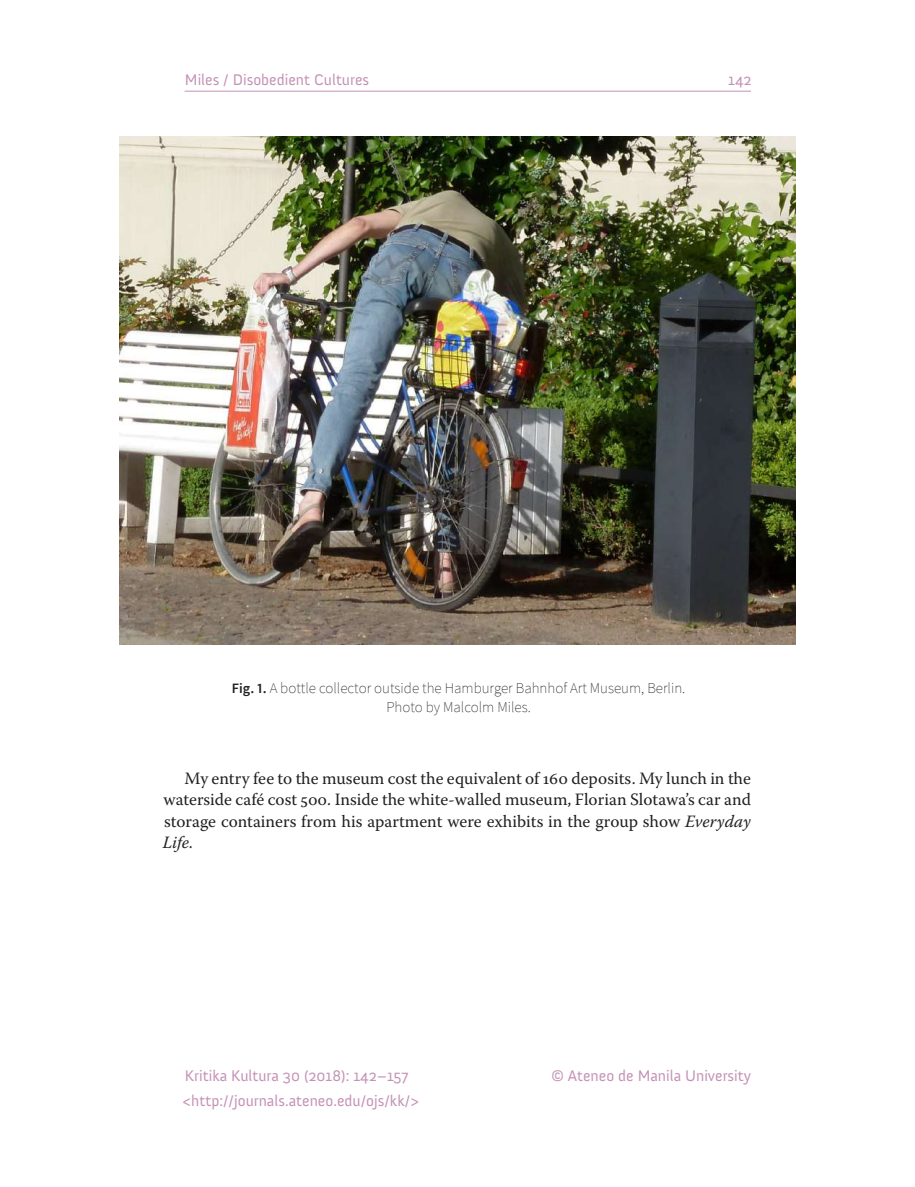
<style>
.page{position:relative;width:915px;height:1187px;background:#fff}
.page>*{position:absolute;margin:0;border:0;box-sizing:border-box;transform-origin:0 0}
.t1{font:17.25px/21.1px "Warnock Pro";color:#231f20;text-align:justify}
.t2{font:15.75px "Anivers";color:#c492b7}
.t3{font:200 15px/19.5px "Source Sans Pro";color:#231f20;text-align:center}
.s1{font-weight:600;font-size:14.25px}
.s2{font-style:italic}
</style>
<div class="page">
<hr style="left:184px;top:91px;width:566px;height:1px;background:#c492b7">
<img style="left:119px;top:136px;width:676px;height:508px">
<p class="t2" style="left:185px;top:71px;width:186px">Miles / Disobedient Cultures</p>
<p class="t2" style="left:728px;top:71px;width:25px">142</p>
<p class="t3" style="left:232px;top:678px;width:455px"><span class="s1">Fig. 1.</span> A bottle collector outside the Hamburger Bahnhof Art Museum, Berlin.<br>Photo by Malcolm Miles.</p>
<p class="t1" style="left:163px;top:767px;width:589px;text-indent:22px">My entry fee to the museum cost the equivalent of 160 deposits. My lunch in the waterside café cost 500. Inside the white-walled museum, Florian Slotawa’s car and storage containers from his apartment were exhibits in the group show <span class="s2">Everyday Life</span>.</p>
<p class="t2" style="left:185px;top:1066px;width:225px">Kritika Kultura 30 (2018): 142–157</p>
<p class="t2" style="left:551px;top:1066px;width:201px">© Ateneo de Manila University</p>
<p class="t2" style="left:182px;top:1092px;width:238px">&lt;http://journals.ateneo.edu/ojs/kk/&gt;</p>
</div>
